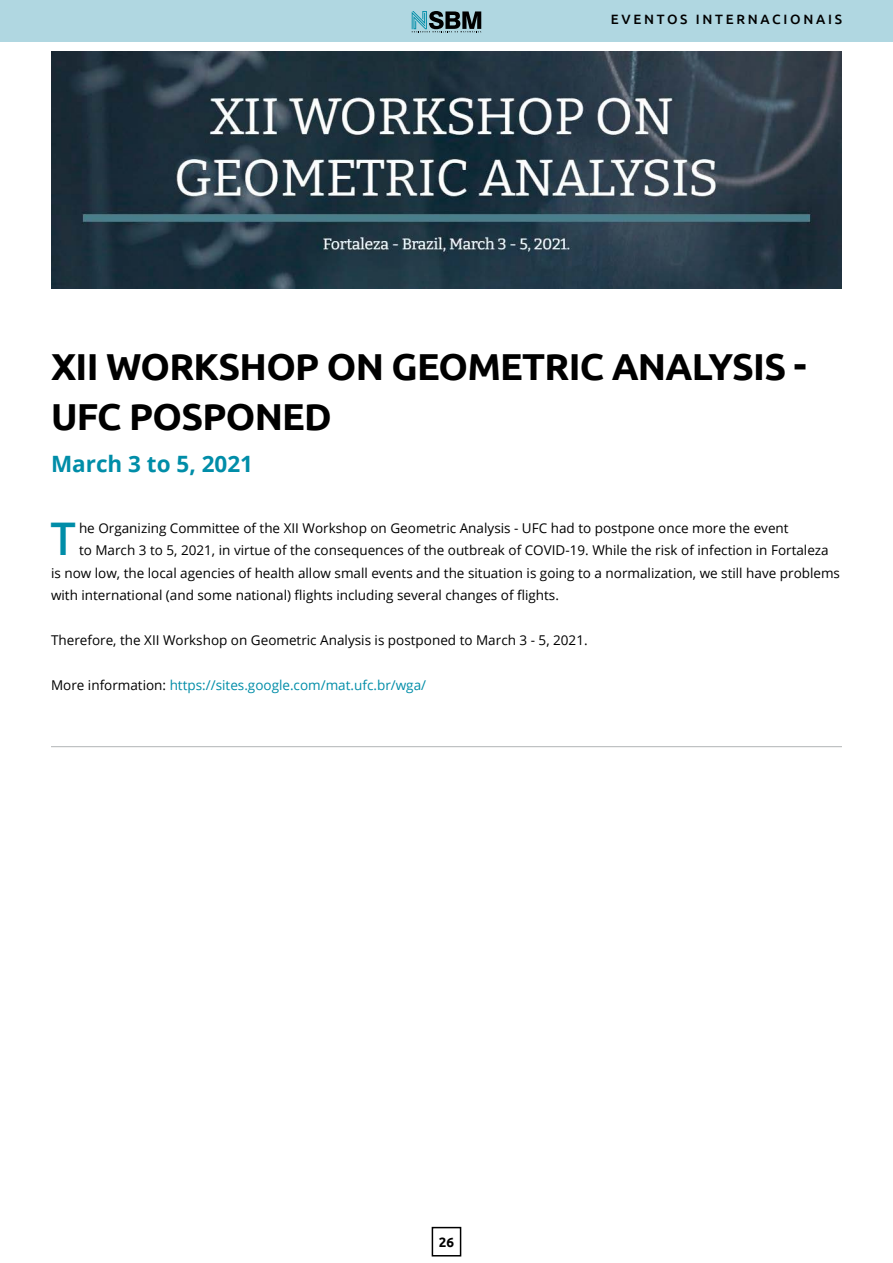
<style>
.page{position:relative;width:893px;height:1263px;background:#fff}
.page>*{position:absolute;margin:0;border:0;box-sizing:border-box;transform-origin:0 0}
.t1{font:600 45px "Open Sans";color:#008da8}
.t2{font:700 37.5px/49.5px "Ubuntu";letter-spacing:-.02em;color:#000}
.t3{font:700 22.5px "Open Sans";color:#008da8}
.t4{font:13.5px "Open Sans";color:#000}
.t5{font:13.5px "Open Sans";color:#008da8}
.t6{font:500 13.5px "Ubuntu";letter-spacing:.2em;color:#000}
.t7{font:700 13.5px "Ubuntu";color:#000}
.s1{color:#000}
</style>
<div class="page">
<div style="left:0;top:0;width:893px;height:41px;background:#b0d7e1"></div>
<hr style="left:51px;top:746px;width:791px;height:1px;background:#b1b4b6">
<div style="left:432px;top:1227px;width:29px;height:29px;border:2px solid #000"></div>
<img style="left:51px;top:51px;width:791px;height:237px">
<svg style="left:412px;top:11px;width:69px;height:21px"></svg>
<hr style="left:892px;top:0;width:1px;height:68px;background:#4bbdc9">
<p class="t6" style="left:611px;top:11px;width:232px">EVENTOS INTERNACIONAIS</p>
<h2 class="t2" style="left:51px;top:341px;width:757px">XII WORKSHOP ON GEOMETRIC ANALYSIS -<br>UFC POSPONED</h2>
<h3 class="t3" style="left:51px;top:448px;width:204px">March 3 to 5, 2021</h3>
<h1 class="t1" style="left:50px;top:508px;width:27px">T</h1>
<p class="t4" style="left:79px;top:518px;width:711px">he Organizing Committee of the XII Workshop on Geometric Analysis - UFC had to postpone once more the event</p>
<p class="t4" style="left:79px;top:541px;width:751px">to March 3 to 5, 2021, in virtue of the consequences of the outbreak of COVID-19. While the risk of infection in Fortaleza</p>
<p class="t4" style="left:51px;top:563px;width:790px">is now low, the local agencies of health allow small events and the situation is going to a normalization, we still have problems</p>
<p class="t4" style="left:51px;top:586px;width:509px">with international (and some national) flights including several changes of flights.</p>
<p class="t4" style="left:51px;top:631px;width:538px">Therefore, the XII Workshop on Geometric Analysis is postponed to March 3 - 5, 2021.</p>
<p class="t5" style="left:51px;top:676px;width:377px"><span class="s1">More information:</span> https://sites.google.com/mat.ufc.br/wga/</p>
<p class="t7" style="left:439px;top:1233px;width:17px">26</p>
</div>
